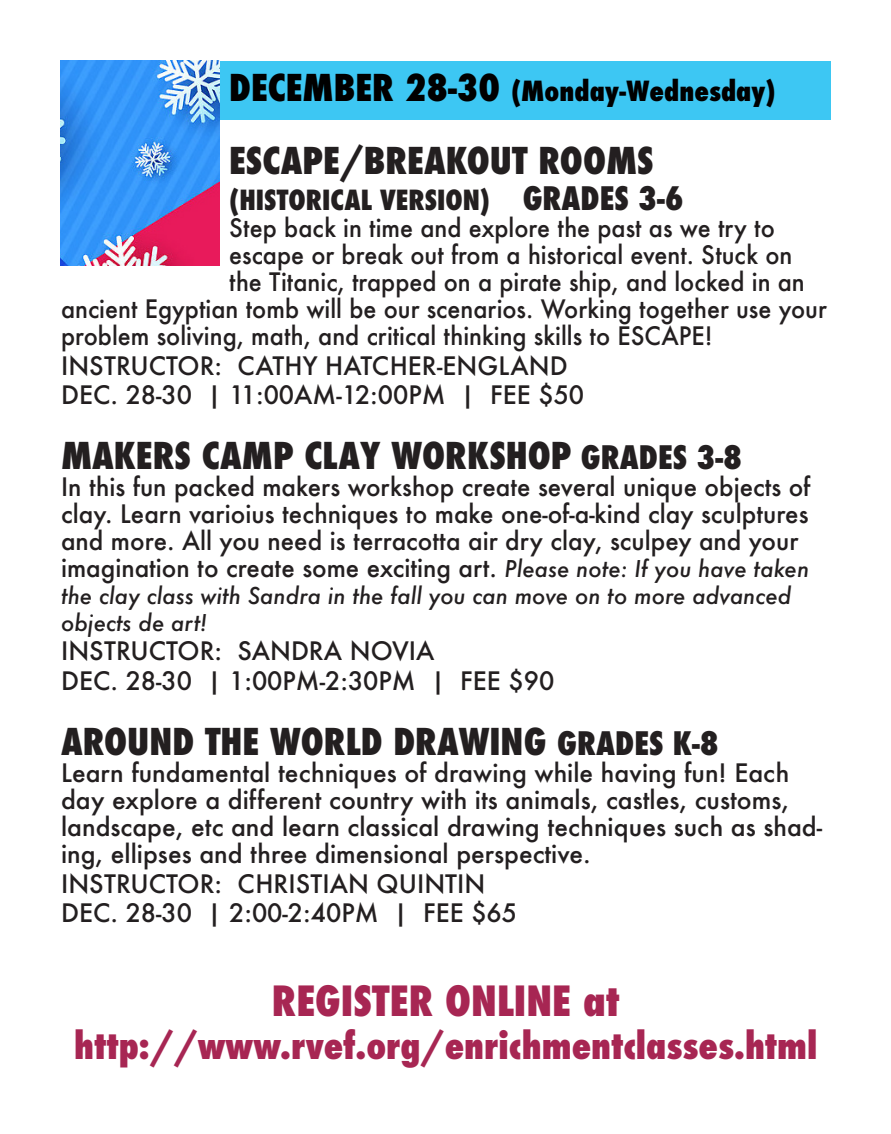
<style>
.page{position:relative;width:891px;height:1134px;background:#fff}
.page>*{position:absolute;margin:0;border:0;box-sizing:border-box;transform-origin:0 0}
.t1{font:800 condensed 40.5px "Futura";color:#a72653}
.t2{font:800 condensed 36px "Futura";color:#231f20}
.t3{font:800 condensed 36px "Futura";color:#a72653}
.t4{font:800 condensed 27px "Futura";color:#000}
.t5{font:800 condensed 27px "Futura";color:#231f20}
.t6{font:500 24.75px/27px "Futura";color:#231f20}
.t7{font:500 24.75px "Futura";color:#231f20;scale:.95 1}
.t8{font:italic 500 22.5px/27px "Futura";color:#231f20}
.s1{font-size:36px}
.s2{font-size:31.5px}
.s3{font-style:italic;font-size:22.5px}
</style>
<div class="page">
<div style="left:219px;top:61px;width:612px;height:59px;background:#3dc7f3"></div>
<img style="left:61px;top:61px;width:158px;height:204px">
<p class="t4" style="left:229px;top:73px;width:548px"><span class="s1">DECEMBER 28-30</span> (Monday-Wednesday)</p>
<p class="t2" style="left:229px;top:136px;width:426px">ESCAPE/BREAKOUT ROOMS</p>
<p class="t5" style="left:229px;top:181px;width:456px">(HISTORICAL VERSION) <span class="s2">GRADES 3-6</span></p>
<p class="t7" style="left:229px;top:211px;width:576px">Step back in time and explore the past as we try to</p>
<p class="t7" style="left:229px;top:238px;width:594px">escape or break out from a historical event. Stuck on</p>
<p class="t7" style="left:229px;top:265px;width:607px">the Titanic, trapped on a pirate ship, and locked in an</p>
<p class="t7" style="left:61px;top:292px;width:808px">ancient Egyptian tomb will be our scenarios. Working together use your</p>
<p class="t7" style="left:61px;top:319px;width:687px">problem soliving, math, and critical thinking skills to ESCAPE!</p>
<p class="t6" style="left:61px;top:352px;width:508px">INSTRUCTOR: CATHY HATCHER-ENGLAND</p>
<p class="t6" style="left:61px;top:381px;width:525px">DEC. 28-30 | 11:00AM-12:00PM | FEE $50</p>
<p class="t2" style="left:61px;top:431px;width:683px">MAKERS CAMP CLAY WORKSHOP <span class="s2">GRADES 3-8</span></p>
<p class="t6" style="left:61px;top:473px;width:751px">In this fun packed makers workshop create several unique objects of clay. Learn varioius techniques to make one-of-a-kind clay sculptures and more. All you need is terracotta air dry clay, sculpey and your imagination to create some exciting art. <span class="s3">Please note: If you have taken</span></p>
<p class="t8" style="left:61px;top:582px;width:732px">the clay class with Sandra in the fall you can move on to more advanced objects de art!</p>
<p class="t6" style="left:61px;top:637px;width:375px">INSTRUCTOR: SANDRA NOVIA</p>
<p class="t6" style="left:61px;top:667px;width:495px">DEC. 28-30 | 1:00PM-2:30PM | FEE $90</p>
<p class="t2" style="left:61px;top:717px;width:659px">AROUND THE WORLD DRAWING <span class="s2">GRADES K-8</span></p>
<p class="t6" style="left:61px;top:759px;width:763px">Learn fundamental techniques of drawing while having fun! Each day explore a different country with its animals, castles, customs, landscape, etc and learn classical drawing techniques such as shad&shy;ing, ellipses and three dimensional perspective.</p>
<p class="t6" style="left:61px;top:870px;width:426px">INSTRUCTOR: CHRISTIAN QUINTIN</p>
<p class="t6" style="left:61px;top:899px;width:458px">DEC. 28-30 | 2:00-2:40PM | FEE $65</p>
<p class="t1" style="left:272px;top:974px;width:349px">REGISTER ONLINE at</p>
<p class="t3" style="left:74px;top:1022px;width:745px">http://www.rvef.org/enrichmentclasses.html</p>
</div>
